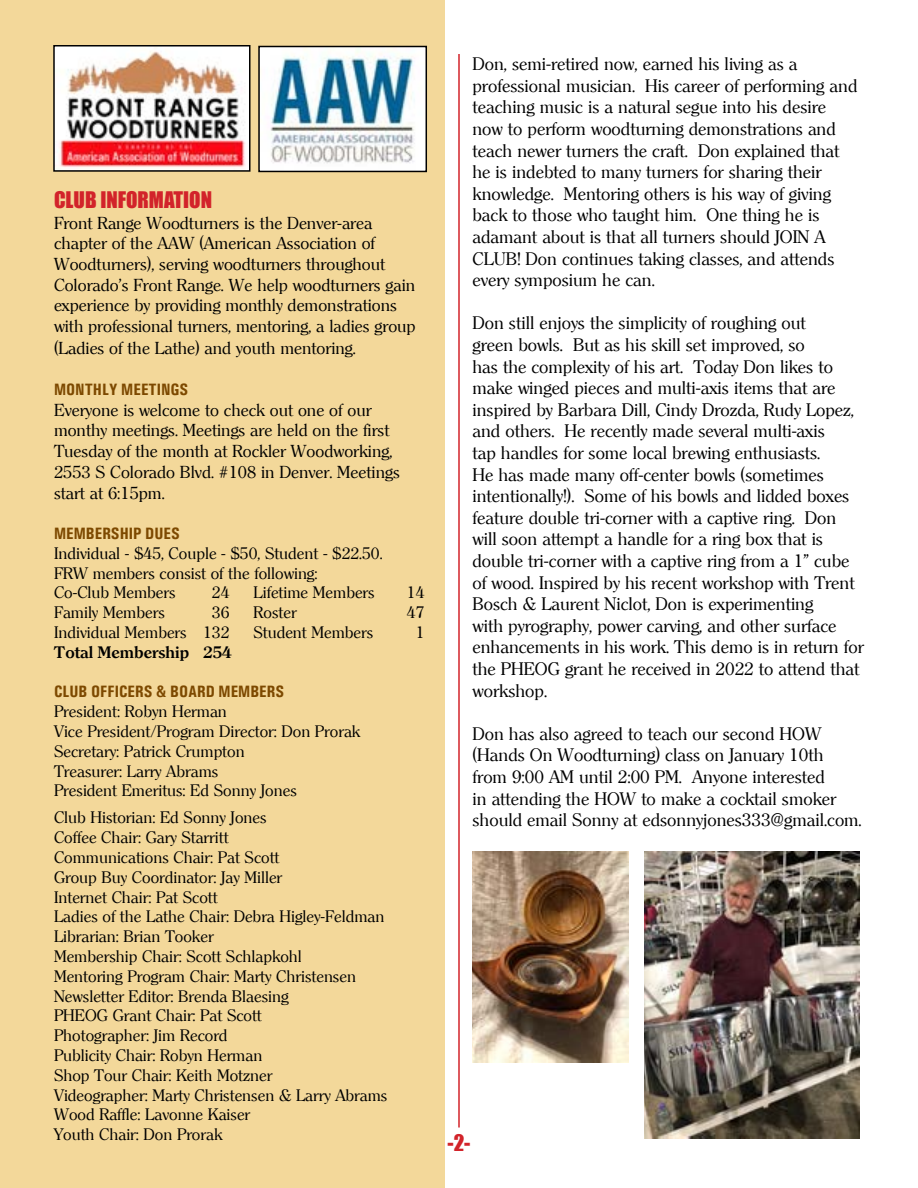
<style>
.page{position:relative;width:918px;height:1188px;background:#fff}
.page>*{position:absolute;margin:0;border:0;box-sizing:border-box;transform-origin:0 0}
.t1{font:21px "Impact";color:#d2232a}
.t2{font:18px/21.6px "Clearly Roman";color:#000}
.t3{font:17.25px/20.9px "Clearly Roman";color:#000}
.t4{font:16.5px/19.8px "Clearly Roman";color:#000}
.t5{font:700 16.5px "Univers Condensed";color:#7d4900}
.t6{font:700 16.5px "Clearly Roman";color:#000}
</style>
<div class="page">
<div style="left:0;top:0;width:445px;height:1188px;background:#f3d89a"></div>
<img style="left:261px;top:49px;width:163px;height:120px">
<div style="left:258px;top:46px;width:169px;height:126px;border:2px solid #000"></div>
<img style="left:56px;top:48px;width:191px;height:121px">
<div style="left:53px;top:45px;width:197px;height:127px;border:2px solid #000"></div>
<hr style="left:458px;top:54px;width:2px;height:1074px;background:#d2232a">
<img style="left:472px;top:851px;width:156px;height:212px">
<img style="left:645px;top:851px;width:215px;height:288px">
<p class="t1" style="left:54px;top:183px;width:160px">CLUB INFORMATION</p>
<p class="t3" style="left:54px;top:212px;width:363px">Front Range Woodturners is the Denver-area chapter of the AAW (American Association of Woodturners), serving woodturners throughout Colorado’s Front Range. We help woodturners gain experience by providing monthly demonstrations with professional turners, mentoring, a ladies group (Ladies of the Lathe) and youth mentoring.</p>
<p class="t5" style="left:54px;top:379px;width:136px">MONTHLY MEETINGS</p>
<p class="t3" style="left:54px;top:400px;width:347px">Everyone is welcome to check out one of our monthy meetings. Meetings are held on the first Tuesday of the month at Rockler Woodworking, 2553 S Colorado Blvd. #108 in Denver. Meetings start at 6:15pm.</p>
<p class="t5" style="left:54px;top:523px;width:127px">MEMBERSHIP DUES</p>
<p class="t4" style="left:54px;top:544px;width:330px">Individual - $45, Couple - $50, Student - $22.50.<br>FRW members consist of the following:<br>Co-Club Members</p>
<p class="t4" style="left:212px;top:583px;width:19px">24</p>
<p class="t4" style="left:254px;top:583px;width:123px">Lifetime Members</p>
<p class="t4" style="left:407px;top:583px;width:19px">14</p>
<p class="t4" style="left:54px;top:603px;width:112px">Family Members</p>
<p class="t4" style="left:212px;top:603px;width:19px">36</p>
<p class="t4" style="left:254px;top:603px;width:45px">Roster</p>
<p class="t4" style="left:407px;top:603px;width:19px">47</p>
<p class="t4" style="left:54px;top:623px;width:177px">Individual Members 132</p>
<p class="t4" style="left:254px;top:623px;width:121px">Student Members</p>
<p class="t4" style="left:416px;top:623px;width:10px">1</p>
<p class="t6" style="left:54px;top:643px;width:179px">Total Membership 254</p>
<p class="t5" style="left:54px;top:682px;width:232px">CLUB OFFICERS &amp; BOARD MEMBERS</p>
<p class="t4" style="left:54px;top:702px;width:308px">President: Robyn Herman<br>Vice President/Program Director: Don Prorak<br>Secretary: Patrick Crumpton<br>Treasurer: Larry Abrams<br>President Emeritus: Ed Sonny Jones</p>
<p class="t4" style="left:54px;top:808px;width:335px">Club Historian: Ed Sonny Jones<br>Coffee Chair: Gary Starritt<br>Communications Chair: Pat Scott<br>Group Buy Coordinator: Jay Miller<br>Internet Chair: Pat Scott<br>Ladies of the Lathe Chair: Debra Higley-Feldman<br>Librarian: Brian Tooker<br>Membership Chair: Scott Schlapkohl<br>Mentoring Program Chair: Marty Christensen<br>Newsletter Editor: Brenda Blaesing<br>PHEOG Grant Chair: Pat Scott<br>Photographer: Jim Record<br>Publicity Chair: Robyn Herman<br>Shop Tour Chair: Keith Motzner<br>Videographer: Marty Christensen &amp; Larry Abrams<br>Wood Raffle: Lavonne Kaiser<br>Youth Chair: Don Prorak</p>
<p class="t2" style="left:472px;top:53px;width:386px">Don, semi-retired now, earned his living as a professional musician. His career of performing and teaching music is a natural segue into his desire now to perform woodturning demonstrations and teach newer turners the craft. Don explained that he is indebted to many turners for sharing their knowledge. Mentoring others is his way of giving back to those who taught him. One thing he is adamant about is that all turners should JOIN A CLUB! Don continues taking classes, and attends every symposium he can.</p>
<p class="t2" style="left:472px;top:313px;width:393px">Don still enjoys the simplicity of roughing out<br>green bowls. But as his skill set improved, so<br>has the complexity of his art. Today Don likes to make winged pieces and multi-axis items that are inspired by Barbara Dill, Cindy Drozda, Rudy Lopez, and others. He recently made several multi-axis<br>tap handles for some local brewing enthusiasts.<br>He has made many off-center bowls (sometimes intentionally!). Some of his bowls and lidded boxes feature double tri-corner with a captive ring. Don will soon attempt a handle for a ring box that is double tri-corner with a captive ring from a 1” cube of wood. Inspired by his recent workshop with Trent Bosch &amp; Laurent Niclot, Don is experimenting<br>with pyrography, power carving, and other surface enhancements in his work. This demo is in return for the PHEOG grant he received in 2022 to attend that workshop.</p>
<p class="t2" style="left:472px;top:723px;width:391px">Don has also agreed to teach our second HOW (Hands On Woodturning) class on January 10th from 9:00 AM until 2:00 PM. Anyone interested<br>in attending the HOW to make a cocktail smoker should email Sonny at edsonnyjones333@gmail.com.</p>
<p class="t1" style="left:448px;top:1127px;width:24px">-2-</p>
</div>
